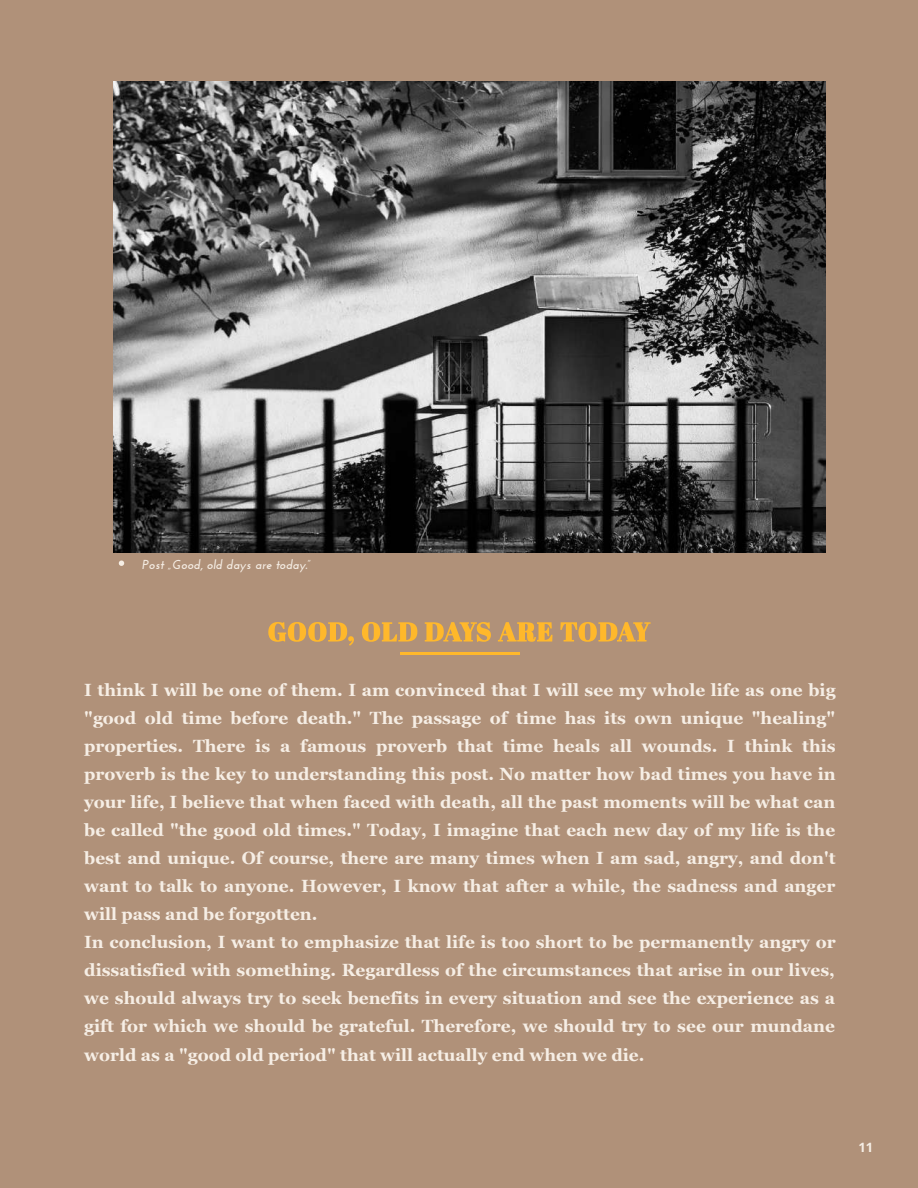
<style>
.page{position:relative;width:918px;height:1188px;background:#b09179}
.page>*{position:absolute;margin:0;border:0;box-sizing:border-box;transform-origin:0 0}
.t1{font:700 17.25px/28px "Georgia";color:#f6eee5}
.t2{font:italic 700 12.9px "Josefin Sans";color:#f6eee5}
.t3{font:700 12.9px "Open Sans";color:#f6eee5}
</style>
<div class="page">
<svg style="left:119px;top:561px;width:5px;height:5px"></svg>
<svg style="left:268px;top:622px;width:383px;height:24px"></svg>
<hr style="left:400px;top:652px;width:79px;height:2px;background:#ffb82b">
<hr style="left:479px;top:652px;width:40px;height:2px;background:#ffb82b">
<img style="left:114px;top:82px;width:711px;height:471px">
<p class="t2" style="left:143px;top:557px;width:170px">Post „Good, old days are today.”</p>
<p class="t1" style="left:84px;top:676px;width:753px">I think I will be one of them. I am convinced that I will see my whole life as one big "good old time before death." The passage of time has its own unique "healing" properties. There is a famous proverb that time heals all wounds. I think this proverb is the key to understanding this post. No matter how bad times you have in your life, I believe that when faced with death, all the past moments will be what can be called "the good old times." Today, I imagine that each new day of my life is the best and unique. Of course, there are many times when I am sad, angry, and don't want to talk to anyone. However, I know that after a while, the sadness and anger will pass and be forgotten.<br>In conclusion, I want to emphasize that life is too short to be permanently angry or dissatisfied with something. Regardless of the circumstances that arise in our lives, we should always try to seek benefits in every situation and see the experience as a gift for which we should be grateful. Therefore, we should try to see our mundane world as a "good old period" that will actually end when we die.</p>
<p class="t3" style="left:858px;top:1139px;width:16px">11</p>
</div>
